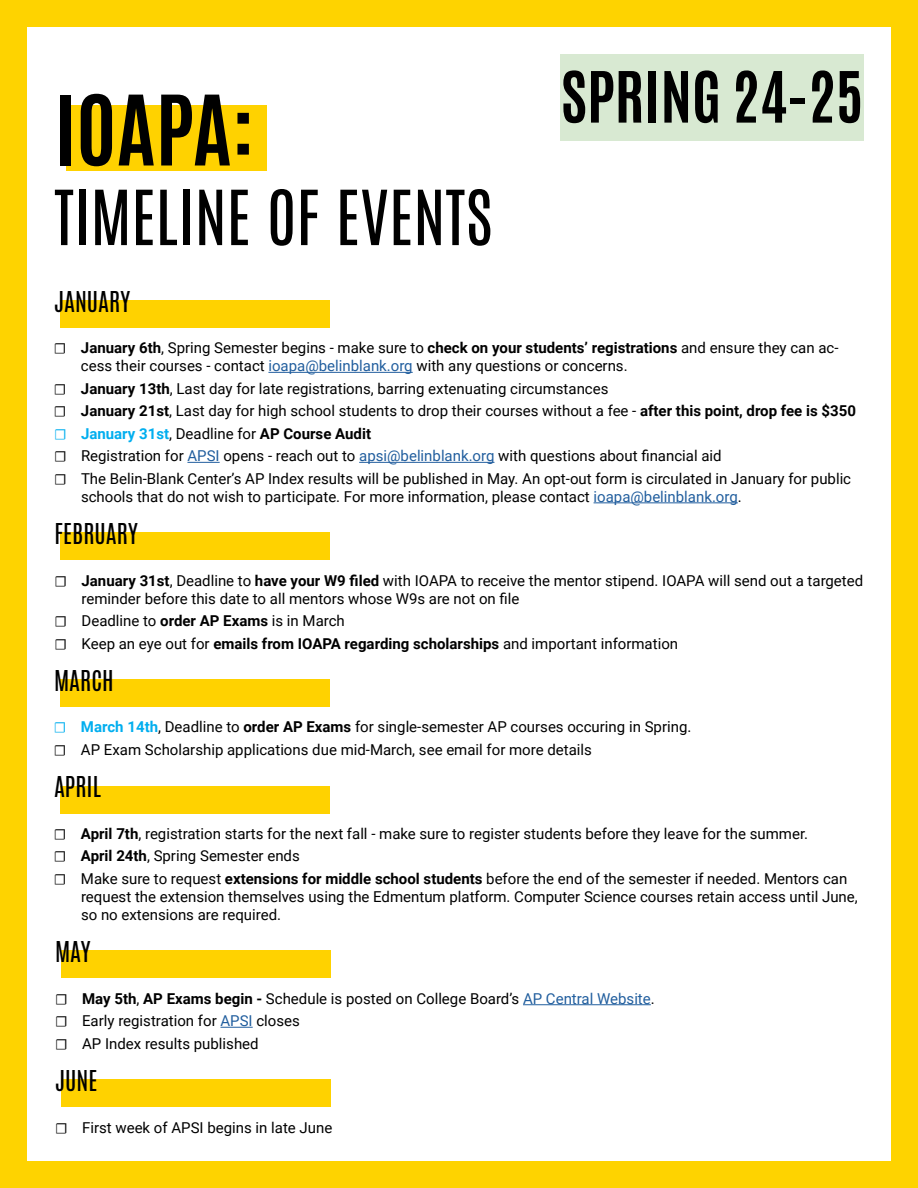
<style>
.page{position:relative;width:918px;height:1188px;background:#fff}
.page>*{position:absolute;margin:0;border:0;box-sizing:border-box;transform-origin:0 0}
.t1{font:700 82.5px "Antonio";color:#000}
.t2{font:64.5px "Antonio";color:#000}
.t3{font:700 60px "Antonio";color:#000}
.t4{font:24px "Antonio";color:#000}
.t5{font:15px/22.5px "Roboto";color:#000}
.s1{font-family:"Minion Pro"}
.s2{font-weight:700}
.s3{color:#215e9e}
.s4{font-family:"Minion Pro";color:#00aeef}
.s5{font-weight:700;color:#00aeef}
</style>
<div class="page">
<div style="left:0;top:0;width:918px;height:27px;background:#fed300"></div>
<div style="left:0;top:0;width:27px;height:1188px;background:#fed300"></div>
<div style="left:0;top:1161px;width:918px;height:27px;background:#fed300"></div>
<div style="left:891px;top:0;width:27px;height:1188px;background:#fed300"></div>
<div style="left:66px;top:105px;width:200px;height:66px;background:#ffd200"></div>
<div style="left:61px;top:951px;width:270px;height:27px;background:#ffd200"></div>
<hr style="left:523px;top:1004px;width:128px;height:1px;background:#215e9e">
<hr style="left:220px;top:1027px;width:33px;height:1px;background:#215e9e">
<div style="left:60px;top:786px;width:270px;height:27px;background:#ffd200"></div>
<div style="left:561px;top:54px;width:303px;height:87px;background:#d8e9d2"></div>
<div style="left:60px;top:679px;width:270px;height:28px;background:#ffd200"></div>
<div style="left:60px;top:300px;width:270px;height:28px;background:#ffd200"></div>
<hr style="left:268px;top:372px;width:145px;height:1px;background:#215e9e">
<hr style="left:187px;top:462px;width:33px;height:1px;background:#215e9e">
<hr style="left:359px;top:462px;width:135px;height:1px;background:#215e9e">
<hr style="left:594px;top:502px;width:144px;height:1px;background:#215e9e">
<div style="left:61px;top:533px;width:269px;height:27px;background:#ffd200"></div>
<div style="left:61px;top:1080px;width:270px;height:27px;background:#ffd200"></div>
<h1 class="t1" style="left:54px;top:68px;width:202px">IOAPA:</h1>
<h2 class="t2" style="left:54px;top:170px;width:440px">TIMELINE OF EVENTS</h2>
<h3 class="t3" style="left:561px;top:52px;width:305px">SPRING 24-25</h3>
<h3 class="t4" style="left:54px;top:284px;width:78px">JANUARY</h3>
<p class="t5" style="left:81px;top:338px;width:759px;line-height:18px;text-indent:-27px"><span class="s1">☐</span> <span class="s2">January 6th</span>, Spring Semester begins - make sure to <span class="s2">check on your students’ registrations</span> and ensure they can ac&shy;cess their courses - contact <span class="s3">ioapa@belinblank.org</span> with any questions or concerns.</p>
<p class="t5" style="left:54px;top:377px;width:803px"><span class="s1">☐</span> <span class="s2">January 13th</span>, Last day for late registrations, barring extenuating circumstances<br><span class="s1">☐</span> <span class="s2">January 21st</span>, Last day for high school students to drop their courses without a fee - <span class="s2">after this point, drop fee is $350 </span><span class="s4">☐</span> <span class="s5">January 31st</span>, Deadline for <span class="s2">AP Course Audit<br></span><span class="s1">☐</span> Registration for <span class="s3">APSI</span> opens - reach out to <span class="s3">apsi@belinblank.org</span> with questions about financial aid<br><span class="s1">☐</span> The Belin-Blank Center’s AP Index results will be published in May. An opt-out form is circulated in January for public</p>
<p class="t5" style="left:81px;top:485px;width:662px">schools that do not wish to participate. For more information, please contact <span class="s3">ioapa@belinblank.org</span>.</p>
<h3 class="t4" style="left:55px;top:516px;width:85px">FEBRUARY</h3>
<p class="t5" style="left:82px;top:571px;width:783px;line-height:18px;text-indent:-27px"><span class="s1">☐</span> <span class="s2">January 31st</span>, Deadline to <span class="s2">have your W9 filed</span> with IOAPA to receive the mentor stipend. IOAPA will send out a targeted reminder before this date to all mentors whose W9s are not on file</p>
<p class="t5" style="left:55px;top:609px;width:625px"><span class="s1">☐</span> Deadline to <span class="s2">order AP Exams</span> is in March<br><span class="s1">☐</span> Keep an eye out for <span class="s2">emails from IOAPA regarding scholarships</span> and important information</p>
<h3 class="t4" style="left:54px;top:663px;width:61px">MARCH</h3>
<p class="t5" style="left:54px;top:715px;width:639px"><span class="s4">☐</span> <span class="s5">March 14th</span>, Deadline to <span class="s2">order AP Exams</span> for single-semester AP courses occuring in Spring. <span class="s1">☐</span> AP Exam Scholarship applications due mid-March, see email for more details</p>
<h3 class="t4" style="left:54px;top:769px;width:49px">APRIL</h3>
<p class="t5" style="left:54px;top:822px;width:795px"><span class="s1">☐</span> <span class="s2">April 7th</span>, registration starts for the next fall - make sure to register students before they leave for the summer.<br><span class="s1">☐</span> <span class="s2">April 24th</span>, Spring Semester ends<br><span class="s1">☐</span> Make sure to request <span class="s2">extensions for middle school students</span> before the end of the semester if needed. Mentors can</p>
<p class="t5" style="left:81px;top:887px;width:778px;line-height:18px">request the extension themselves using the Edmentum platform. Computer Science courses retain access until June, so no extensions are required.</p>
<h3 class="t4" style="left:55px;top:934px;width:37px">MAY</h3>
<p class="t5" style="left:55px;top:987px;width:601px"><span class="s1">☐</span> <span class="s2">May 5th</span>, <span class="s2">AP Exams begin -</span> Schedule is posted on College Board’s <span class="s3">AP Central Website</span>. <span class="s1">☐</span> Early registration for <span class="s3">APSI</span> closes<br><span class="s1">☐</span> AP Index results published</p>
<h3 class="t4" style="left:55px;top:1063px;width:44px">JUNE</h3>
<p class="t5" style="left:55px;top:1115px;width:279px"><span class="s1">☐</span> First week of APSI begins in late June</p>
</div>
